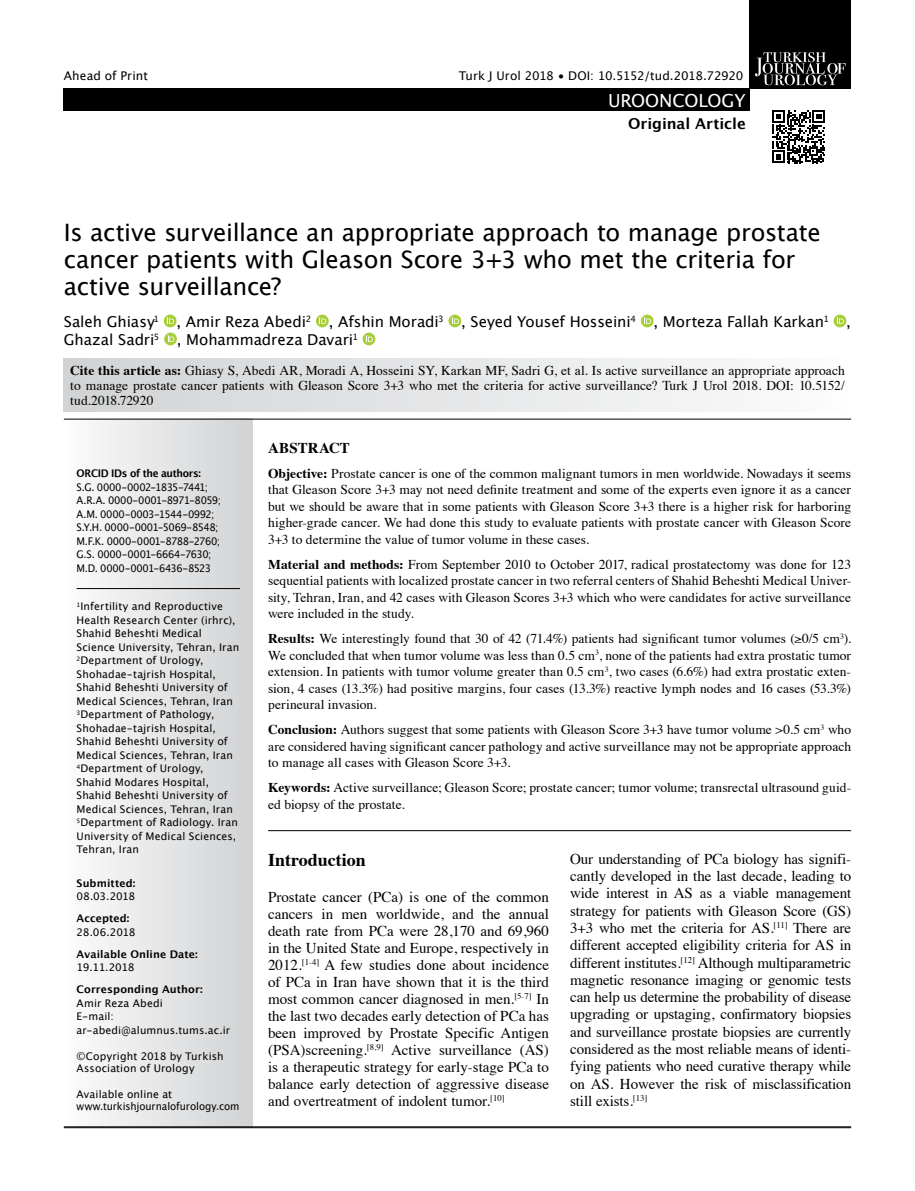
<style>
.page{position:relative;width:915px;height:1191px;background:#fff}
.page>*{position:absolute;margin:0;border:0;box-sizing:border-box;transform-origin:0 0}
.t1{font:24px/27px "Lucida Grande";letter-spacing:-.01em;color:#000}
.t2{font:700 18px "Times";color:#000}
.t3{font:18px "Lucida Grande";letter-spacing:-.005em;color:#fff}
.t4{font:15px/17.2px "Times";letter-spacing:-.005em;color:#000;text-align:justify}
.t5{font:15px/18px "Lucida Grande";letter-spacing:-.005em;color:#000}
.t6{font:700 15px "Lucida Grande";color:#000}
.t7{font:700 15px "Times";letter-spacing:.01em;color:#000}
.t8{font:13.5px/16.5px "Times";letter-spacing:.005em;color:#000;text-align:justify}
.t9{font:12px "Lucida Grande";letter-spacing:-.025em;color:#000}
.t10{font:12px "Lucida Grande";color:#000}
.t11{font:10.5px/13.5px "Lucida Grande";letter-spacing:.01em;color:#000}
.t12{font:10.5px/13.5px "Lucida Grande";letter-spacing:-.035em;color:#000;scale:.95 1}
.t13{font:700 10.5px "Lucida Grande";letter-spacing:.005em;color:#000}
.t14{font:700 10.5px "Lucida Grande";letter-spacing:-.03em;color:#000;scale:.95 1}
.s1{font-weight:700}
</style>
<div class="page">
<div style="left:749px;top:0;width:101px;height:89px;background:#000"></div>
<div style="left:64px;top:88px;width:685px;height:23px;background:#000"></div>
<svg style="left:755px;top:52px;width:90px;height:33px"></svg>
<svg style="left:772px;top:110px;width:53px;height:53px"></svg>
<div style="left:64px;top:419px;width:189px;height:708px;background:linear-gradient(to right,#fcfcfc,#d1d2d4)"></div>
<div style="left:164px;top:314px;width:12px;height:13px;background:#a6ce39;border-radius:50%"></div>
<svg style="left:167px;top:317px;width:7px;height:7px"></svg>
<svg style="left:316px;top:314px;width:12px;height:13px"></svg>
<svg style="left:319px;top:317px;width:7px;height:7px"></svg>
<svg style="left:448px;top:314px;width:13px;height:13px"></svg>
<svg style="left:452px;top:317px;width:6px;height:7px"></svg>
<svg style="left:640px;top:314px;width:13px;height:13px"></svg>
<svg style="left:644px;top:317px;width:7px;height:7px"></svg>
<svg style="left:833px;top:314px;width:13px;height:13px"></svg>
<svg style="left:836px;top:317px;width:7px;height:7px"></svg>
<svg style="left:164px;top:332px;width:13px;height:13px"></svg>
<svg style="left:167px;top:335px;width:7px;height:7px"></svg>
<svg style="left:362px;top:332px;width:13px;height:13px"></svg>
<svg style="left:366px;top:335px;width:7px;height:7px"></svg>
<hr style="left:64px;top:419px;width:786px;height:1px;background:#000">
<hr style="left:64px;top:1127px;width:786px;height:1px;background:#000">
<hr style="left:64px;top:1126px;width:786px;height:1px;background:#000">
<div style="left:64px;top:359px;width:786px;height:53px;background:linear-gradient(to right,#d1d2d4,#fcfcfc)"></div>
<hr style="left:77px;top:588px;width:163px;height:1px;background:#000">
<hr style="left:268px;top:830px;width:582px;height:1px;background:#000">
<p class="t10" style="left:64px;top:69px;width:86px">Ahead of Print</p>
<p class="t9" style="left:458px;top:69px;width:286px">Turk J Urol 2018 • DOI: 10.5152/tud.2018.72920</p>
<h2 class="t3" style="left:608px;top:90px;width:139px">UROONCOLOGY</h2>
<p class="t6" style="left:628px;top:112px;width:119px">Original Article</p>
<h1 class="t1" style="left:64px;top:219px;width:758px">Is active surveillance an appropriate approach to manage prostate cancer patients with Gleason Score 3+3 who met the criteria for active surveillance?</h1>
<p class="t5" style="left:64px;top:313px;width:788px">Saleh Ghiasy<sup>1</sup> , Amir Reza Abedi<sup>2</sup> , Afshin Moradi<sup>3</sup> , Seyed Yousef Hosseini<sup>4</sup> , Morteza Fallah Karkan<sup>1</sup> ,<br>Ghazal Sadri<sup>5</sup> , Mohammadreza Davari<sup>1</sup></p>
<p class="t8" style="left:70px;top:362px;width:775px;line-height:15px"><span class="s1">Cite this article as:</span> Ghiasy S, Abedi AR, Moradi A, Hosseini SY, Karkan MF, Sadri G, et al. Is active surveillance an appropriate approach to manage prostate cancer patients with Gleason Score 3+3 who met the criteria for active surveillance? Turk J Urol 2018. DOI: 10.5152/ tud.2018.72920</p>
<p class="t14" style="left:77px;top:465px;width:132px">ORCID IDs of the authors:</p>
<p class="t12" style="left:77px;top:480px;width:153px">S.G. 0000-0002-1835-7441;<br>A.R.A. 0000-0001-8971-8059;<br>A.M. 0000-0003-1544-0992;<br>S.Y.H. 0000-0001-5069-8548;<br>M.F.K. 0000-0001-8788-2760;<br>G.S. 0000-0001-6664-7630;<br>M.D. 0000-0001-6436-8523</p>
<p class="t11" style="left:77px;top:599px;width:164px"><sup>1</sup>Infertility and Reproductive<br>Health Research Center (irhrc),<br>Shahid Beheshti Medical<br>Science University, Tehran, Iran<br><sup>2</sup>Department of Urology,<br>Shohadae-tajrish Hospital,<br>Shahid Beheshti University of<br>Medical Sciences, Tehran, Iran<br><sup>3</sup>Department of Pathology,<br>Shohadae-tajrish Hospital,<br>Shahid Beheshti University of<br>Medical Sciences, Tehran, Iran<br><sup>4</sup>Department of Urology,<br>Shahid Modares Hospital,<br>Shahid Beheshti University of<br>Medical Sciences, Tehran, Iran<br><sup>5</sup>Department of Radiology. Iran<br>University of Medical Sciences,<br>Tehran, Iran</p>
<p class="t13" style="left:77px;top:874px;width:60px">Submitted:</p>
<p class="t11" style="left:77px;top:889px;width:60px">08.03.2018</p>
<p class="t13" style="left:77px;top:909px;width:54px">Accepted:</p>
<p class="t11" style="left:77px;top:925px;width:60px">28.06.2018</p>
<p class="t13" style="left:77px;top:945px;width:123px">Available Online Date:</p>
<p class="t11" style="left:77px;top:960px;width:59px">19.11.2018</p>
<p class="t13" style="left:77px;top:981px;width:128px">Corresponding Author:</p>
<p class="t11" style="left:77px;top:996px;width:155px">Amir Reza Abedi<br>E-mail: ar-abedi@alumnus.tums.ac.ir</p>
<p class="t11" style="left:77px;top:1049px;width:148px;line-height:12.6px">©Copyright 2018 by Turkish<br>Association of Urology</p>
<p class="t11" style="left:77px;top:1087px;width:164px;line-height:12.6px">Available online at www.turkishjournalofurology.com</p>
<p class="t7" style="left:268px;top:433px;width:83px">ABSTRACT</p>
<p class="t8" style="left:268px;top:463px;width:584px"><span class="s1">Objective:</span> Prostate cancer is one of the common malignant tumors in men worldwide. Nowadays it seems that Gleason Score 3+3 may not need definite treatment and some of the experts even ignore it as a cancer but we should be aware that in some patients with Gleason Score 3+3 there is a higher risk for harboring higher-grade cancer. We had done this study to evaluate patients with prostate cancer with Gleason Score 3+3 to determine the value of tumor volume in these cases.</p>
<p class="t8" style="left:268px;top:554px;width:584px"><span class="s1">Material and methods:</span> From September 2010 to October 2017, radical prostatectomy was done for 123 sequential patients with localized prostate cancer in two referral centers of Shahid Beheshti Medical Univer&shy;sity, Tehran, Iran, and 42 cases with Gleason Scores 3+3 which who were candidates for active surveillance were included in the study.</p>
<p class="t8" style="left:268px;top:629px;width:584px"><span class="s1">Results:</span> We interestingly found that 30 of 42 (71.4%) patients had significant tumor volumes (≥0/5 cm<sup>3</sup>).<br>We concluded that when tumor volume was less than 0.5 cm<sup>3</sup>, none of the patients had extra prostatic tumor extension. In patients with tumor volume greater than 0.5 cm<sup>3</sup>, two cases (6.6%) had extra prostatic exten&shy;sion, 4 cases (13.3%) had positive margins, four cases (13.3%) reactive lymph nodes and 16 cases (53.3%) perineural invasion.</p>
<p class="t8" style="left:268px;top:720px;width:584px"><span class="s1">Conclusion:</span> Authors suggest that some patients with Gleason Score 3+3 have tumor volume &gt;0.5 cm<sup>3</sup> who are considered having significant cancer pathology and active surveillance may not be appropriate approach to manage all cases with Gleason Score 3+3.</p>
<p class="t8" style="left:268px;top:778px;width:584px"><span class="s1">Keywords:</span> Active surveillance; Gleason Score; prostate cancer; tumor volume; transrectal ultrasound guid&shy;ed biopsy of the prostate.</p>
<h2 class="t2" style="left:268px;top:842px;width:99px">Introduction</h2>
<p class="t4" style="left:268px;top:887px;width:282px">Prostate cancer (PCa) is one of the common cancers in men worldwide, and the annual death rate from PCa were 28,170 and 69,960 in the United State and Europe, respectively in 2012.<sup>[1-4]</sup> A few studies done about incidence of PCa in Iran have shown that it is the third most common cancer diagnosed in men.<sup>[5-7]</sup> In the last two decades early detection of PCa has been improved by Prostate Specific Antigen (PSA)screening.<sup>[8,9]</sup> Active surveillance (AS) is a therapeutic strategy for early-stage PCa to balance early detection of aggressive disease and overtreatment of indolent tumor.<sup>[10]</sup></p>
<p class="t4" style="left:570px;top:848px;width:282px">Our understanding of PCa biology has signifi&shy;cantly developed in the last decade, leading to wide interest in AS as a viable management strategy for patients with Gleason Score (GS)<br>3+3 who met the criteria for AS.<sup>[11]</sup> There are different accepted eligibility criteria for AS in different institutes.<sup>[12]</sup> Although multiparametric magnetic resonance imaging or genomic tests can help us determine the probability of disease upgrading or upstaging, confirmatory biopsies and surveillance prostate biopsies are currently considered as the most reliable means of identi&shy;fying patients who need curative therapy while on AS. However the risk of misclassification still exists.<sup>[13]</sup></p>
</div>
